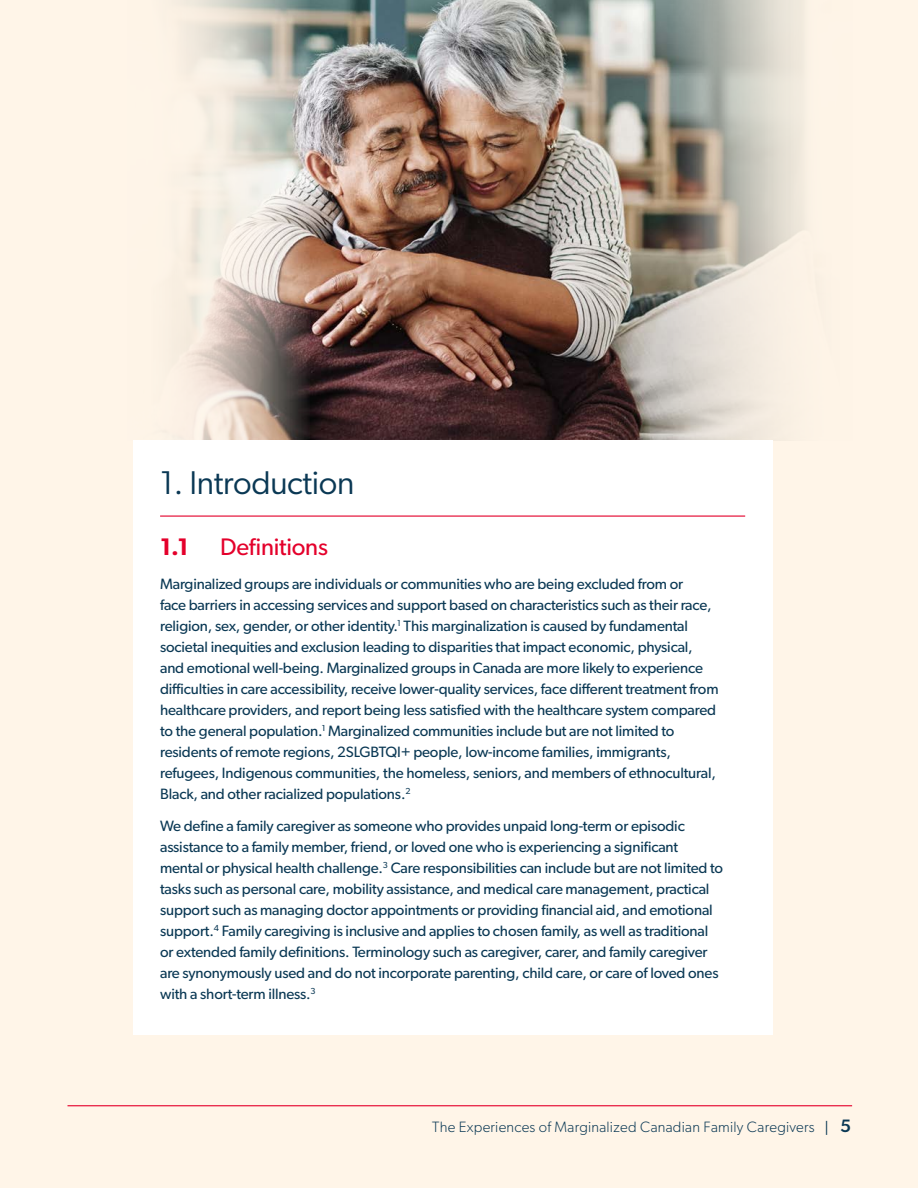
<style>
.page{position:relative;width:918px;height:1188px;background:#fff5e8}
.page>*{position:absolute;margin:0;border:0;box-sizing:border-box;transform-origin:0 0}
.H2_H2{font:33px "Gibson";letter-spacing:-.01em;color:#0a3854}
.H3_H3{font:24px "Gibson";letter-spacing:-.01em;color:#e4002b}
.H3_H3-2{font:600 24px "Gibson";color:#e4002b}
.Intro_Paragraph{font:15px/21px "Gibson";letter-spacing:-.01em;color:#0a3854}
.t1{font:300 15px "Gibson";letter-spacing:.015em;color:#0a3854}
.s1{font-family:"Montserrat";font-weight:400}
.s2{font-weight:500;font-size:18px}
</style>
<div class="page">
<img style="left:133px;top:0;width:673px;height:441px">
<hr style="left:68px;top:1105px;width:784px;height:1px;background:#e4002b">
<div style="left:133px;top:441px;width:639px;height:594px;background:#fff"></div>
<hr style="left:160px;top:516px;width:585px;height:1px;background:#e4002b">
<h2 class="H2_H2" style="left:160px;top:463px;width:196px">1. Introduction</h2>
<h3 class="H3_H3-2" style="left:160px;top:532px;width:30px">1.1</h3>
<h3 class="H3_H3" style="left:220px;top:532px;width:109px">Definitions</h3>
<p class="Intro_Paragraph" style="left:160px;top:573px;width:560px">Marginalized groups are individuals or communities who are being excluded from or<br>face barriers in accessing services and support based on characteristics such as their race, religion, sex, gender, or other identity.<sup>1</sup> This marginalization is caused by fundamental societal inequities and exclusion leading to disparities that impact economic, physical, and emotional well-being. Marginalized groups in Canada are more likely to experience difficulties in care accessibility, receive lower-quality services, face different treatment from healthcare providers, and report being less satisfied with the healthcare system compared to the general population.<sup>1</sup> Marginalized communities include but are not limited to residents of remote regions, 2SLGBTQI+ people, low-income families, immigrants, refugees, Indigenous communities, the homeless, seniors, and members of ethnocultural, Black, and other racialized populations.<sup>2</sup></p>
<p class="Intro_Paragraph" style="left:160px;top:815px;width:564px">We define a family caregiver as someone who provides unpaid long-term or episodic assistance to a family member, friend, or loved one who is experiencing a significant mental or physical health challenge.<sup>3</sup> Care responsibilities can include but are not limited to tasks such as personal care, mobility assistance, and medical care management, practical support such as managing doctor appointments or providing financial aid, and emotional support.<sup>4</sup> Family caregiving is inclusive and applies to chosen family, as well as traditional or extended family definitions. Terminology such as caregiver, carer, and family caregiver are synonymously used and do not incorporate parenting, child care, or care of loved ones with a short-term illness.<sup>3</sup></p>
<p class="t1" style="left:432px;top:1117px;width:420px">The Experiences of Marginalized Canadian Family Caregivers <span class="s1">|</span> <span class="s2">5</span></p>
</div>
